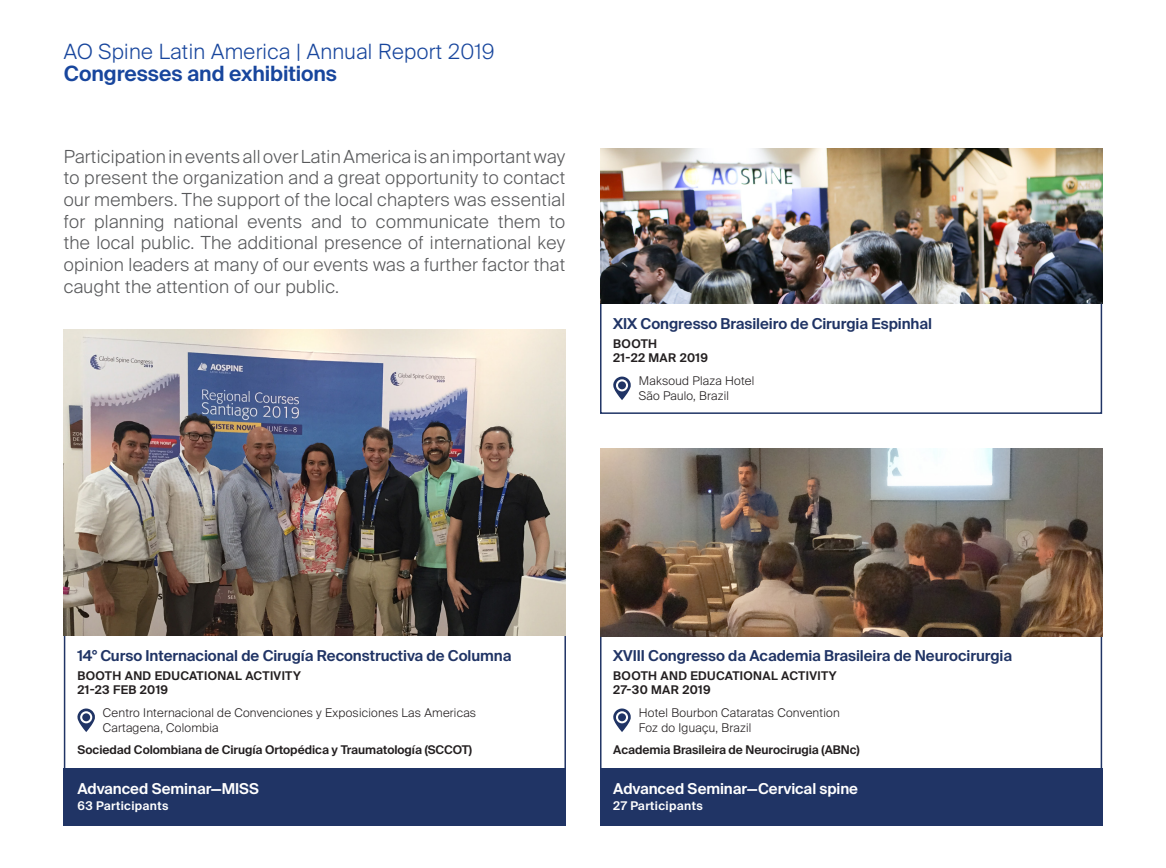
<style>
.page{position:relative;width:1166px;height:868px;background:#fff}
.page>*{position:absolute;margin:0;border:0;box-sizing:border-box;transform-origin:0 0}
.t1{font:300 21px "Suisse Intl";letter-spacing:.02em;color:#18469d}
.t2{font:600 21px "Suisse Intl";letter-spacing:-.005em;color:#18469d}
.Corpo_de_texto___PRI{font:300 18px/21.6px "Suisse Intl";letter-spacing:.02em;color:#57585a;text-align:justify}
.dark_green_Tabela_tí{font:600 15px "Suisse Intl";letter-spacing:-.005em;color:#203465}
.Corpo_de_texto___PRI-2{font:600 15px "Suisse Intl";letter-spacing:-.005em;color:#fff}
.Corpo_de_texto___PRI-3{font:300 12px "Suisse Intl";letter-spacing:.02em;color:#231f20}
.Corpo_de_texto___PRI-4{font:600 12px "Suisse Intl";letter-spacing:-.005em;color:#231f20}
.Corpo_de_texto___PRI-5{font:600 12px "Suisse Intl";letter-spacing:.03em;color:#231f20}
.Corpo_de_texto___PRI-6{font:600 12px "Suisse Intl";letter-spacing:.03em;color:#fff}
</style>
<div class="page">
<div style="left:600px;top:768px;width:501px;height:57px;background:#203465"></div>
<div style="left:600px;top:634px;width:501px;height:183px;border:2px solid #203465"></div>
<svg style="left:613px;top:708px;width:18px;height:24px"></svg>
<div style="left:618px;top:713px;width:7px;height:8px;background:#203465;border-radius:50%"></div>
<div style="left:64px;top:768px;width:502px;height:57px;background:#203465"></div>
<svg style="left:77px;top:708px;width:18px;height:24px"></svg>
<div style="left:82px;top:713px;width:8px;height:8px;background:#203465;border-radius:50%"></div>
<img style="left:64px;top:330px;width:502px;height:305px">
<img style="left:600px;top:449px;width:501px;height:187px">
<div style="left:600px;top:302px;width:501px;height:112px;border:2px solid #203465"></div>
<svg style="left:613px;top:376px;width:18px;height:24px"></svg>
<div style="left:618px;top:381px;width:7px;height:8px;background:#203465;border-radius:50%"></div>
<img style="left:600px;top:149px;width:501px;height:154px">
<p class="t1" style="left:64px;top:39px;width:432px">AO Spine Latin America | Annual Report 2019</p>
<p class="t2" style="left:64px;top:62px;width:275px">Congresses and exhibitions</p>
<p class="Corpo_de_texto___PRI" style="left:64px;top:146px;width:503px">Participation in events all over Latin America is an important way to present the organization and a great opportunity to contact our members. The support of the local chapters was essential for planning national events and to communicate them to the local public. The additional presence of international key opinion leaders at many of our events was a further factor that caught the attention of our public.</p>
<p class="dark_green_Tabela_tí" style="left:613px;top:315px;width:320px">XIX Congresso Brasileiro de Cirurgia Espinhal</p>
<p class="Corpo_de_texto___PRI-4" style="left:613px;top:336px;width:45px">BOOTH</p>
<p class="Corpo_de_texto___PRI-5" style="left:613px;top:351px;width:96px">21-22 MAR 2019</p>
<p class="Corpo_de_texto___PRI-3" style="left:638px;top:374px;width:117px">Maksoud Plaza Hotel</p>
<p class="Corpo_de_texto___PRI-3" style="left:638px;top:388px;width:92px">São Paulo, Brazil</p>
<p class="dark_green_Tabela_tí" style="left:77px;top:647px;width:435px">14° Curso Internacional de Cirugía Reconstructiva de Columna</p>
<p class="Corpo_de_texto___PRI-5" style="left:77px;top:668px;width:225px">BOOTH AND EDUCATIONAL ACTIVITY</p>
<p class="Corpo_de_texto___PRI-5" style="left:77px;top:683px;width:92px">21-23 FEB 2019</p>
<p class="Corpo_de_texto___PRI-3" style="left:103px;top:705px;width:374px">Centro Internacional de Convenciones y Exposiciones Las Americas</p>
<p class="Corpo_de_texto___PRI-3" style="left:103px;top:720px;width:117px">Cartagena, Colombia</p>
<p class="Corpo_de_texto___PRI-4" style="left:77px;top:743px;width:396px">Sociedad Colombiana de Cirugía Ortopédica y Traumatología (SCCOT)</p>
<p class="Corpo_de_texto___PRI-2" style="left:77px;top:779px;width:183px">Advanced Seminar—MISS</p>
<p class="Corpo_de_texto___PRI-6" style="left:77px;top:799px;width:92px">63 Participants</p>
<p class="dark_green_Tabela_tí" style="left:613px;top:647px;width:400px">XVIII Congresso da Academia Brasileira de Neurocirurgia</p>
<p class="Corpo_de_texto___PRI-5" style="left:613px;top:668px;width:225px">BOOTH AND EDUCATIONAL ACTIVITY</p>
<p class="Corpo_de_texto___PRI-5" style="left:613px;top:683px;width:99px">27-30 MAR 2019</p>
<p class="Corpo_de_texto___PRI-3" style="left:638px;top:705px;width:202px">Hotel Bourbon Cataratas Convention</p>
<p class="Corpo_de_texto___PRI-3" style="left:638px;top:720px;width:114px">Foz do Iguaçu, Brazil</p>
<p class="Corpo_de_texto___PRI-4" style="left:613px;top:743px;width:248px">Academia Brasileira de Neurocirugia (ABNc)</p>
<p class="Corpo_de_texto___PRI-2" style="left:613px;top:779px;width:246px">Advanced Seminar—Cervical spine</p>
<p class="Corpo_de_texto___PRI-6" style="left:613px;top:799px;width:91px">27 Participants</p>
</div>
